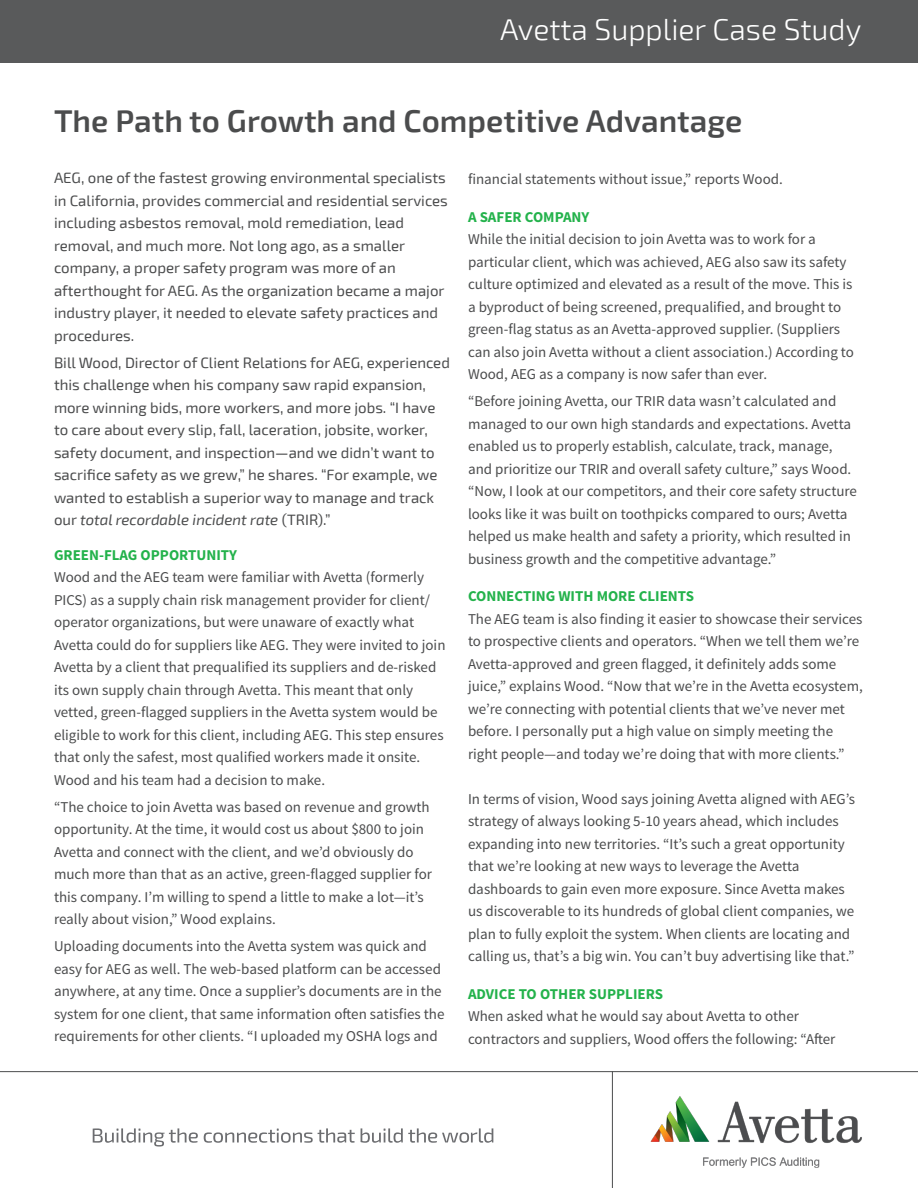
<style>
.page{position:relative;width:918px;height:1188px;background:#fff}
.page>*{position:absolute;margin:0;border:0;box-sizing:border-box;transform-origin:0 0}
.t1{font:600 31.5px "Exo 2";color:#4b4c4d}
.t2{font:300 30px "Exo 2";color:#fff}
.t3{font:15px/22.5px "Source Sans Pro";color:#4b4c4d}
.t4{font:15px/22.5px "Exo 2";color:#4b4c4d}
.t5{font:700 15px "Source Sans Pro";color:#23b24b}
.s1{font-style:italic}
</style>
<div class="page">
<div style="left:0;top:0;width:918px;height:63px;background:#595a5b"></div>
<hr style="left:612px;top:1071px;width:1px;height:117px;background:#4b4c4d">
<svg style="left:93px;top:1128px;width:105px;height:19px"></svg>
<svg style="left:204px;top:1128px;width:151px;height:15px"></svg>
<svg style="left:361px;top:1128px;width:132px;height:15px"></svg>
<hr style="left:0;top:1071px;width:918px;height:1px;background:#4b4c4d">
<img style="left:650px;top:1096px;width:212px;height:72px">
<p class="t2" style="left:500px;top:12px;width:363px">Avetta Supplier Case Study</p>
<p class="t1" style="left:54px;top:102px;width:690px">The Path to Growth and Competitive Advantage</p>
<p class="t4" style="left:54px;top:167px;width:395px">AEG, one of the fastest growing environmental specialists in California, provides commercial and residential services including asbestos removal, mold remediation, lead removal, and much more. Not long ago, as a smaller company, a proper safety program was more of an afterthought for AEG. As the organization became a major industry player, it needed to elevate safety practices and procedures.</p>
<p class="t4" style="left:54px;top:352px;width:397px">Bill Wood, Director of Client Relations for AEG, experienced this challenge when his company saw rapid expansion, more winning bids, more workers, and more jobs. “I have to care about every slip, fall, laceration, jobsite, worker, safety document, and inspection—and we didn’t want to sacrifice safety as we grew,” he shares. “For example, we wanted to establish a superior way to manage and track our <span class="s1">total recordable incident rate</span> (TRIR).”</p>
<p class="t5" style="left:54px;top:545px;width:184px">GREEN-FLAG OPPORTUNITY</p>
<p class="t3" style="left:54px;top:566px;width:393px">Wood and the AEG team were familiar with Avetta (formerly PICS) as a supply chain risk management provider for client/ operator organizations, but were unaware of exactly what Avetta could do for suppliers like AEG. They were invited to join Avetta by a client that prequalified its suppliers and de-risked its own supply chain through Avetta. This meant that only vetted, green-flagged suppliers in the Avetta system would be eligible to work for this client, including AEG. This step ensures that only the safest, most qualified workers made it onsite.<br>Wood and his team had a decision to make.</p>
<p class="t3" style="left:54px;top:796px;width:380px">“The choice to join Avetta was based on revenue and growth opportunity. At the time, it would cost us about $800 to join Avetta and connect with the client, and we’d obviously do much more than that as an active, green-flagged supplier for this company. I’m willing to spend a little to make a lot—it’s really about vision,” Wood explains.</p>
<p class="t3" style="left:54px;top:935px;width:392px">Uploading documents into the Avetta system was quick and easy for AEG as well. The web-based platform can be accessed anywhere, at any time. Once a supplier’s documents are in the system for one client, that same information often satisfies the requirements for other clients. “I uploaded my OSHA logs and</p>
<p class="t3" style="left:468px;top:168px;width:316px">financial statements without issue,” reports Wood.</p>
<p class="t5" style="left:468px;top:207px;width:123px">A SAFER COMPANY</p>
<p class="t3" style="left:468px;top:228px;width:387px">While the initial decision to join Avetta was to work for a particular client, which was achieved, AEG also saw its safety culture optimized and elevated as a result of the move. This is a byproduct of being screened, prequalified, and brought to green-flag status as an Avetta-approved supplier. (Suppliers can also join Avetta without a client association.) According to Wood, AEG as a company is now safer than ever.</p>
<p class="t3" style="left:468px;top:390px;width:391px">“Before joining Avetta, our TRIR data wasn’t calculated and managed to our own high standards and expectations. Avetta enabled us to properly establish, calculate, track, manage, and prioritize our TRIR and overall safety culture,” says Wood. “Now, I look at our competitors, and their core safety structure looks like it was built on toothpicks compared to ours; Avetta helped us make health and safety a priority, which resulted in business growth and the competitive advantage.”</p>
<p class="t5" style="left:468px;top:586px;width:228px">CONNECTING WITH MORE CLIENTS</p>
<p class="t3" style="left:468px;top:608px;width:396px">The AEG team is also finding it easier to showcase their services to prospective clients and operators. “When we tell them we’re Avetta-approved and green flagged, it definitely adds some juice,” explains Wood. “Now that we’re in the Avetta ecosystem, we’re connecting with potential clients that we’ve never met before. I personally put a high value on simply meeting the right people—and today we’re doing that with more clients.”</p>
<p class="t3" style="left:468px;top:788px;width:389px">In terms of vision, Wood says joining Avetta aligned with AEG’s strategy of always looking 5-10 years ahead, which includes expanding into new territories. “It’s such a great opportunity that we’re looking at new ways to leverage the Avetta dashboards to gain even more exposure. Since Avetta makes us discoverable to its hundreds of global client companies, we plan to fully exploit the system. When clients are locating and calling us, that’s a big win. You can’t buy advertising like that.”</p>
<p class="t5" style="left:468px;top:984px;width:197px">ADVICE TO OTHER SUPPLIERS</p>
<p class="t3" style="left:468px;top:1005px;width:369px">When asked what he would say about Avetta to other contractors and suppliers, Wood offers the following: “After</p>
</div>
